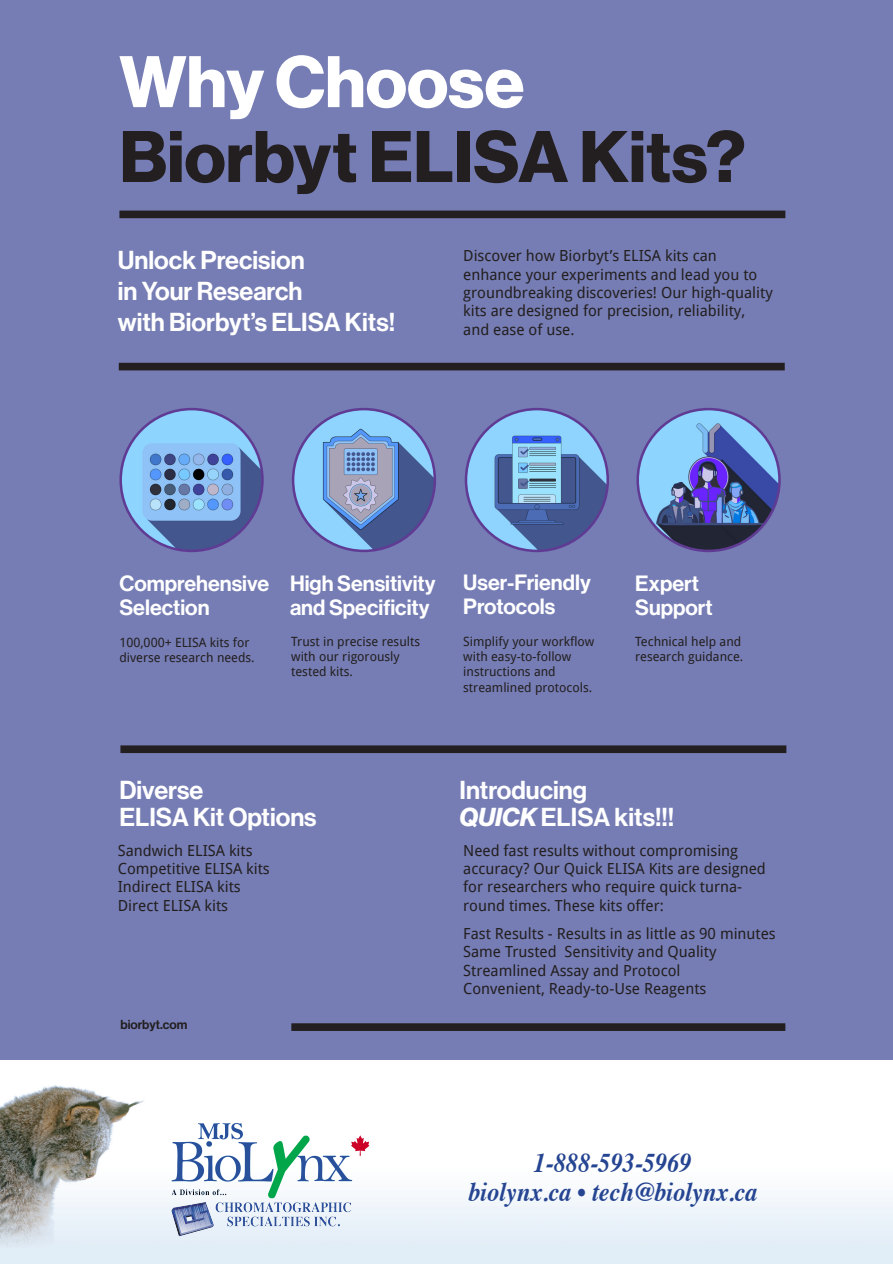
<style>
.page{position:relative;width:893px;height:1264px;background:#fff}
.page>*{position:absolute;margin:0;border:0;box-sizing:border-box;transform-origin:0 0}
.t1{font:71.25px "N Haas Grotesk DS Pro 75 Bd";color:#231f20}
.t2{font:71.25px "N Haas Grotesk DS Pro 75 Bd";color:#fff}
.t3{font:italic 700 27px/29.1px "Times";color:#254592;text-align:center;scale:.9 1}
.t4{font:25.5px "N Haas Grotesk DS Pro 65 Md";color:#fff}
.t5{font:21.6px/24.2px "N Haas Grotesk DS Pro 65 Md";color:#fff}
.t6{font:15.3px/18.3px "Droid Sans";color:#231f20}
.t7{font:12.75px/15.3px "Droid Sans";color:#231f20}
.t8{font:12.75px "N Haas Grotesk DS Pro 65 Md";color:#231f20}
.s1{font-family:"N Haas Grotesk DS Pro 76 Bd It"}
</style>
<div class="page">
<div style="left:0;top:0;width:893px;height:1263px;background:#767db4"></div>
<div style="left:119px;top:210px;width:666px;height:8px;background:#231f20"></div>
<div style="left:119px;top:363px;width:666px;height:7px;background:#231f20"></div>
<div style="left:120px;top:745px;width:666px;height:8px;background:#231f20"></div>
<div style="left:291px;top:1023px;width:494px;height:7px;background:#231f20"></div>
<img style="left:121px;top:409px;width:141px;height:142px;border-radius:71px">
<div style="left:119px;top:408px;width:145px;height:144px;border:3px solid #603b94;border-radius:50%"></div>
<img style="left:293px;top:409px;width:142px;height:142px;border-radius:71px">
<div style="left:292px;top:408px;width:144px;height:144px;border:3px solid #603b94;border-radius:50%"></div>
<img style="left:466px;top:409px;width:142px;height:142px;border-radius:71px">
<div style="left:465px;top:408px;width:144px;height:144px;border:3px solid #603b94;border-radius:50%"></div>
<img style="left:638px;top:409px;width:141px;height:142px;border-radius:71px">
<div style="left:636px;top:408px;width:145px;height:144px;border:3px solid #603b94;border-radius:50%"></div>
<img style="left:0;top:1060px;width:893px;height:203px">
<img style="left:170px;top:1121px;width:201px;height:117px">
<p class="t2" style="left:119px;top:40px;width:406px">Why Choose</p>
<p class="t1" style="left:119px;top:115px;width:628px">Biorbyt ELISA Kits?</p>
<p class="t4" style="left:118px;top:246px;width:189px">Unlock Precision</p>
<p class="t4" style="left:118px;top:276px;width:186px">in Your Research</p>
<p class="t4" style="left:118px;top:307px;width:279px">with Biorbyt’s ELISA Kits!</p>
<p class="t6" style="left:463px;top:246px;width:255px">Discover how Biorbyt’s ELISA kits can</p>
<p class="t6" style="left:463px;top:265px;width:296px">enhance your experiments and lead you to</p>
<p class="t6" style="left:463px;top:283px;width:311px">groundbreaking discoveries! Our high-quality kits are designed for precision, reliability,</p>
<p class="t6" style="left:463px;top:320px;width:113px">and ease of use.</p>
<p class="t5" style="left:463px;top:570px;width:129px">User-Friendly<br>Protocols</p>
<p class="t5" style="left:119px;top:571px;width:151px">Comprehensive<br>Selection</p>
<p class="t5" style="left:290px;top:571px;width:147px">High Sensitivity and Specificity</p>
<p class="t5" style="left:635px;top:571px;width:79px">Expert<br>Support</p>
<p class="t7" style="left:119px;top:634px;width:137px">100,000+ ELISA kits for diverse research needs.</p>
<p class="t7" style="left:291px;top:633px;width:130px">Trust in precise results with our rigorously</p>
<p class="t7" style="left:291px;top:663px;width:63px">tested kits.</p>
<p class="t4" style="left:119px;top:775px;width:86px">Diverse</p>
<p class="t4" style="left:119px;top:801px;width:199px">ELISA Kit Options</p>
<p class="t6" style="left:118px;top:840px;width:136px">Sandwich ELISA kits</p>
<p class="t6" style="left:118px;top:858px;width:154px">Competitive ELISA kits</p>
<p class="t6" style="left:118px;top:877px;width:125px">Indirect ELISA kits</p>
<p class="t6" style="left:118px;top:895px;width:112px">Direct ELISA kits</p>
<p class="t8" style="left:120px;top:1016px;width:68px">biorbyt.com</p>
<p class="t7" style="left:463px;top:633px;width:133px">Simplify your workflow with easy-to-follow</p>
<p class="t7" style="left:463px;top:663px;width:94px">instructions and</p>
<p class="t7" style="left:463px;top:679px;width:130px">streamlined protocols.</p>
<p class="t7" style="left:635px;top:633px;width:108px">Technical help and</p>
<p class="t7" style="left:635px;top:648px;width:110px">research guidance.</p>
<p class="t4" style="left:460px;top:775px;width:129px">Introducing</p>
<p class="t4" style="left:460px;top:802px;width:216px"><span class="s1">QUICK</span> ELISA kits!!!</p>
<p class="t6" style="left:463px;top:840px;width:304px">Need fast results without compromising accuracy? Our Quick ELISA Kits are designed for researchers who require quick turna&shy;round times. These kits offer:</p>
<p class="t6" style="left:463px;top:923px;width:314px">Fast Results - Results in as little as 90 minutes</p>
<p class="t6" style="left:463px;top:942px;width:255px">Same Trusted Sensitivity and Quality</p>
<p class="t6" style="left:463px;top:960px;width:219px">Streamlined Assay and Protocol</p>
<p class="t6" style="left:463px;top:978px;width:245px">Convenient, Ready-to-Use Reagents</p>
<h2 class="t3" style="left:468px;top:1145px;width:323px">1-888-593-5969<br>biolynx.ca • tech@biolynx.ca</h2>
</div>
